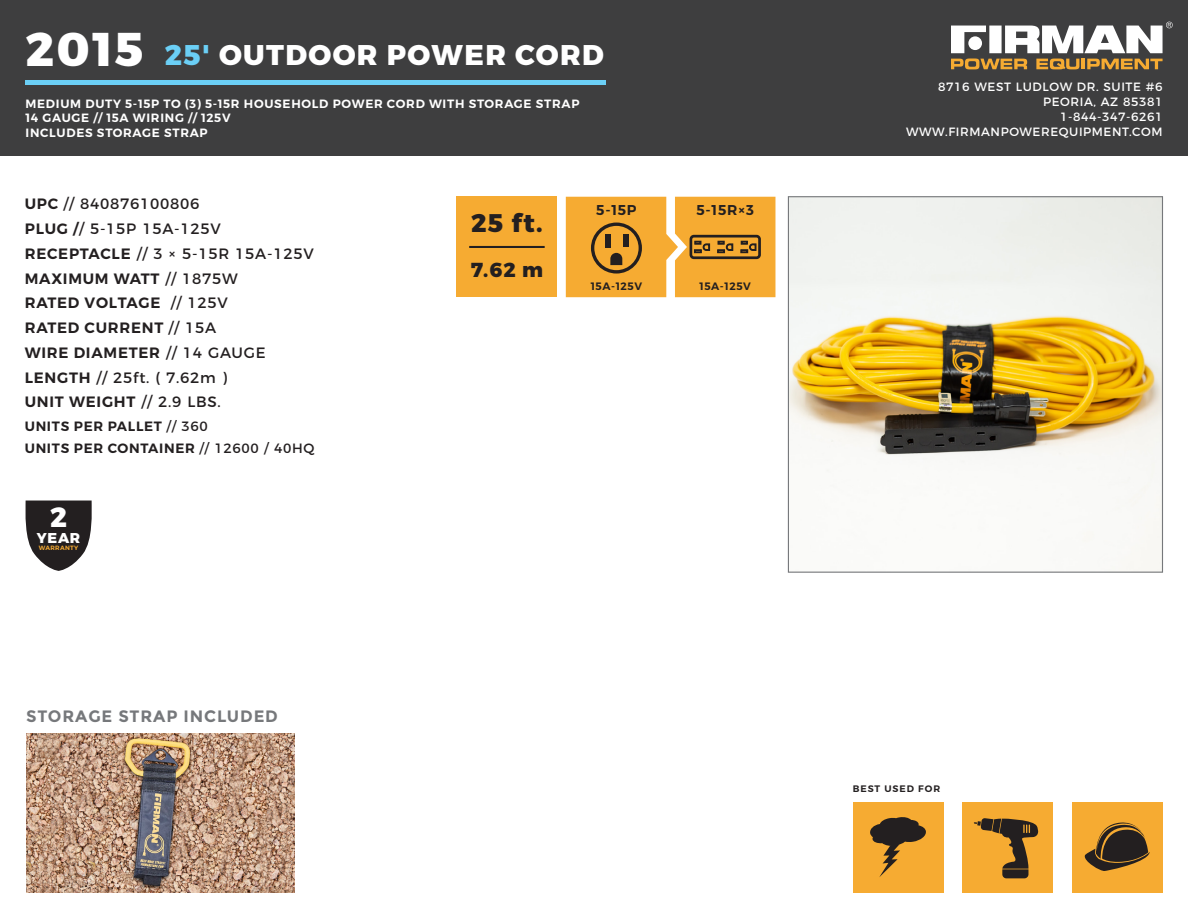
<style>
.page{position:relative;width:1188px;height:918px;background:#fff}
.page>*{position:absolute;margin:0;border:0;box-sizing:border-box;transform-origin:0 0}
.t1{font:800 47.25px "Montserrat";color:#fff}
.t2{font:800 28.5px "Montserrat";letter-spacing:.05em;color:#fff}
.t3{font:800 27.75px "Montserrat";color:#fff}
.t4{font:800 25.5px "Montserrat";color:#231f20}
.t5{font:800 20.25px "Montserrat";color:#231f20}
.t6{font:700 16.5px "Montserrat";letter-spacing:.05em;color:#76787b}
.t7{font:600 15px "Montserrat";letter-spacing:.05em;color:#231f20}
.t8{font:15px "Montserrat";letter-spacing:.05em;color:#231f20}
.t9{font:600 14.25px "Montserrat";letter-spacing:.05em;color:#231f20}
.t10{font:800 14.25px "Montserrat";color:#fff}
.t11{font:600 13.5px "Montserrat";letter-spacing:.05em;color:#231f20}
.t12{font:600 12px "Montserrat";letter-spacing:.06em;color:#fff}
.t13{font:12px "Montserrat";letter-spacing:.05em;color:#fff}
.t14{font:600 10.8px "Montserrat";letter-spacing:.05em;color:#231f20}
.t15{font:600 9.45px "Montserrat";letter-spacing:.1em;color:#231f20}
.t16{font:600 6.15px "Montserrat";letter-spacing:.05em;color:#f6ab32}
.s1{color:#6bcff6}
.s2{font-weight:600}
.s3{font-weight:400}
</style>
<div class="page">
<div style="left:0;top:0;width:1188px;height:155px;background:#3e3e3f"></div>
<img style="left:790px;top:198px;width:371px;height:373px">
<div style="left:788px;top:196px;width:375px;height:377px;border:1px solid #76787b"></div>
<div style="left:26px;top:80px;width:580px;height:5px;background:#6bcff6"></div>
<svg style="left:951px;top:22px;width:222px;height:47px"></svg>
<div style="left:457px;top:197px;width:100px;height:100px;background:#f6ab32"></div>
<hr style="left:470px;top:246px;width:74px;height:2px;background:#231f20">
<svg style="left:566px;top:197px;width:209px;height:100px;background:#eaa639"></svg>
<div style="left:690px;top:235px;width:71px;height:24px;border:3px solid #231f20;border-radius:3px"></div>
<div style="left:962px;top:802px;width:91px;height:90px;background:#f6ab32"></div>
<svg style="left:974px;top:818px;width:65px;height:60px"></svg>
<div style="left:1072px;top:802px;width:90px;height:90px;background:#f6ab32"></div>
<svg style="left:1084px;top:822px;width:66px;height:49px"></svg>
<div style="left:853px;top:802px;width:90px;height:90px;background:#f6ab32"></div>
<svg style="left:870px;top:817px;width:56px;height:60px"></svg>
<img style="left:26px;top:733px;width:268px;height:159px">
<svg style="left:25px;top:501px;width:67px;height:70px"></svg>
<p class="t1" style="left:26px;top:20px;width:119px">2015</p>
<p class="t2" style="left:165px;top:37px;width:441px"><span class="s1">25'</span> OUTDOOR POWER CORD</p>
<p class="t12" style="left:26px;top:96px;width:555px">MEDIUM DUTY 5-15P TO (3) 5-15R HOUSEHOLD POWER CORD WITH STORAGE STRAP</p>
<p class="t12" style="left:26px;top:111px;width:207px">14 GAUGE // 15A WIRING // 125V</p>
<p class="t12" style="left:26px;top:125px;width:184px">INCLUDES STORAGE STRAP</p>
<p class="t8" style="left:25px;top:192px;width:176px"><span class="s2">UPC</span> // 840876100806</p>
<p class="t8" style="left:25px;top:217px;width:198px"><span class="s2">PLUG /</span>/ 5-15P 15A-125V</p>
<p class="t8" style="left:25px;top:242px;width:290px"><span class="s2">RECEPTACLE</span> // 3 × 5-15R 15A-125V</p>
<p class="t7" style="left:25px;top:269px;width:215px">MAXIMUM WATT <span class="s3">// 1875W</span></p>
<p class="t7" style="left:25px;top:294px;width:205px">RATED VOLTAGE <span class="s3">// 125V</span></p>
<p class="t7" style="left:25px;top:319px;width:193px">RATED CURRENT <span class="s3">// 15A</span></p>
<p class="t7" style="left:25px;top:343px;width:242px">WIRE DIAMETER <span class="s3">// 14 GAUGE</span></p>
<p class="t8" style="left:25px;top:365px;width:204px"><span class="s2">LENGTH</span> // 25ft. ( 7.62m )</p>
<p class="t7" style="left:25px;top:393px;width:198px">UNIT WEIGHT <span class="s3">// 2.9 LBS.</span></p>
<p class="t11" style="left:25px;top:418px;width:185px">UNITS PER PALLET <span class="s3">// 360</span></p>
<p class="t11" style="left:25px;top:440px;width:291px">UNITS PER CONTAINER <span class="s3">// 12600 / 40HQ</span></p>
<p class="t3" style="left:50px;top:499px;width:18px">2</p>
<p class="t16" style="left:39px;top:544px;width:41px">WARRANTY</p>
<p class="t10" style="left:37px;top:529px;width:45px">YEAR</p>
<p class="t6" style="left:26px;top:706px;width:253px">STORAGE STRAP INCLUDED</p>
<p class="t4" style="left:471px;top:207px;width:73px">25 ft.</p>
<p class="t5" style="left:471px;top:257px;width:74px">7.62 m</p>
<p class="t9" style="left:596px;top:201px;width:42px">5-15P</p>
<p class="t9" style="left:696px;top:201px;width:59px">5-15R×3</p>
<p class="t14" style="left:591px;top:279px;width:53px">15A-125V</p>
<p class="t14" style="left:700px;top:279px;width:53px">15A-125V</p>
<p class="t13" style="left:938px;top:77px;width:226px">8716 WEST LUDLOW DR. SUITE #6</p>
<p class="t13" style="left:1043px;top:92px;width:121px">PEORIA, AZ 85381</p>
<p class="t13" style="left:1060px;top:107px;width:104px">1-844-347-6261</p>
<p class="t13" style="left:906px;top:122px;width:258px">WWW.FIRMANPOWEREQUIPMENT.COM</p>
<p class="t15" style="left:853px;top:782px;width:89px">BEST USED FOR</p>
</div>
